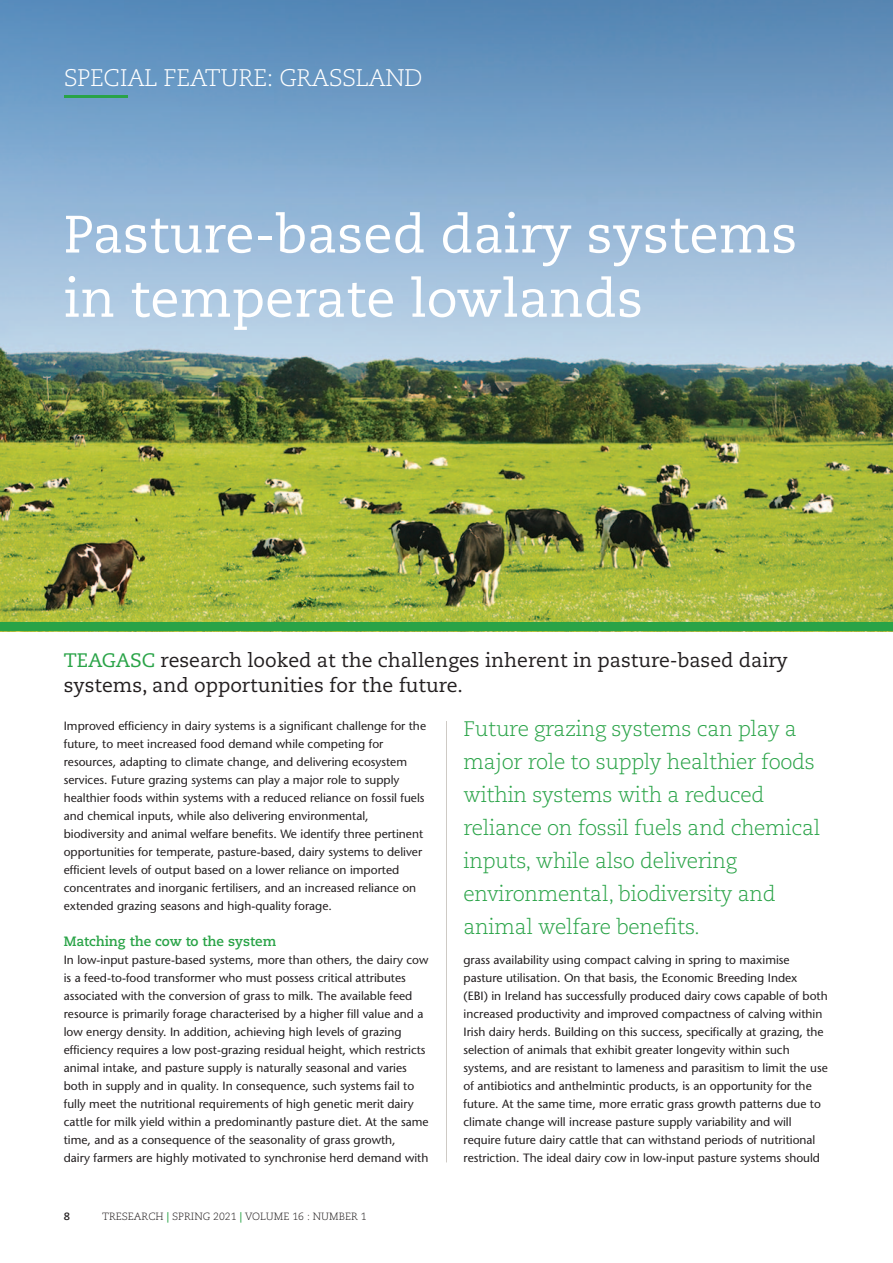
<style>
.page{position:relative;width:893px;height:1263px;background:#fff}
.page>*{position:absolute;margin:0;border:0;box-sizing:border-box;transform-origin:0 0}
.t1{font:52.5px/64.2px "Caecilia";color:#fff}
.t2{font:300 24px "Caecilia";letter-spacing:-.015em;color:#fff}
.t3{font:300 21px/33px "Caecilia";letter-spacing:-.015em;color:#29a347}
.t4{font:19.5px/25.5px "Caecilia";color:#231f20}
.t5{font:700 13.5px "Caecilia";color:#29a347}
.t6{font:12px/18px "Stone Sans";color:#231f20}
.t7{font:300 10.5px "Caecilia";color:#231f20}
.t8{font:700 10.5px "Caecilia";color:#231f20}
.s1{color:#29a347}
.s2{font-weight:700;color:#29a347}
</style>
<div class="page">
<img style="left:0;top:0;width:893px;height:622px">
<hr style="left:446px;top:721px;width:1px;height:441px;background:#cecac5">
<hr style="left:64px;top:95px;width:64px;height:2px;background:#29a347">
<div style="left:0;top:622px;width:893px;height:9px;background:#29a347"></div>
<p class="t2" style="left:64px;top:68px;width:360px">SPECIAL FEATURE: GRASSLAND</p>
<p class="t1" style="left:64px;top:207px;width:735px">Pasture-based dairy systems in temperate lowlands</p>
<p class="t4" style="left:64px;top:649px;width:725px"><span class="s1">TEAGASC</span> research looked at the challenges inherent in pasture-based dairy systems, and opportunities for the future.</p>
<p class="t3" style="left:463px;top:714px;width:358px">Future grazing systems can play a major role to supply healthier foods within systems with a reduced reliance on fossil fuels and chemical inputs, while also delivering environmental, biodiversity and animal welfare benefits.</p>
<p class="t6" style="left:64px;top:718px;width:364px">Improved efficiency in dairy systems is a significant challenge for the future, to meet increased food demand while competing for resources, adapting to climate change, and delivering ecosystem services. Future grazing systems can play a major role to supply healthier foods within systems with a reduced reliance on fossil fuels and chemical inputs, while also delivering environmental, biodiversity and animal welfare benefits. We identify three pertinent opportunities for temperate, pasture-based, dairy systems to deliver efficient levels of output based on a lower reliance on imported concentrates and inorganic fertilisers, and an increased reliance on extended grazing seasons and high-quality forage.</p>
<p class="t5" style="left:64px;top:935px;width:214px">Matching the cow to the system</p>
<p class="t6" style="left:64px;top:952px;width:366px">In low-input pasture-based systems, more than others, the dairy cow is a feed-to-food transformer who must possess critical attributes associated with the conversion of grass to milk. The available feed resource is primarily forage characterised by a higher fill value and a low energy density. In addition, achieving high levels of grazing efficiency requires a low post-grazing residual height, which restricts animal intake, and pasture supply is naturally seasonal and varies both in supply and in quality. In consequence, such systems fail to fully meet the nutritional requirements of high genetic merit dairy cattle for milk yield within a predominantly pasture diet. At the same time, and as a consequence of the seasonality of grass growth,<br>dairy farmers are highly motivated to synchronise herd demand with</p>
<p class="t6" style="left:463px;top:952px;width:366px">grass availability using compact calving in spring to maximise pasture utilisation. On that basis, the Economic Breeding Index<br>(EBI) in Ireland has successfully produced dairy cows capable of both increased productivity and improved compactness of calving within Irish dairy herds. Building on this success, specifically at grazing, the selection of animals that exhibit greater longevity within such systems, and are resistant to lameness and parasitism to limit the use of antibiotics and anthelmintic products, is an opportunity for the future. At the same time, more erratic grass growth patterns due to climate change will increase pasture supply variability and will require future dairy cattle that can withstand periods of nutritional restriction. The ideal dairy cow in low-input pasture systems should</p>
<p class="t8" style="left:64px;top:1212px;width:8px">8</p>
<p class="t7" style="left:102px;top:1212px;width:266px">TRESEARCH <span class="s2">|</span> SPRING 2021 <span class="s2">|</span> VOLUME 16 : NUMBER 1</p>
</div>
